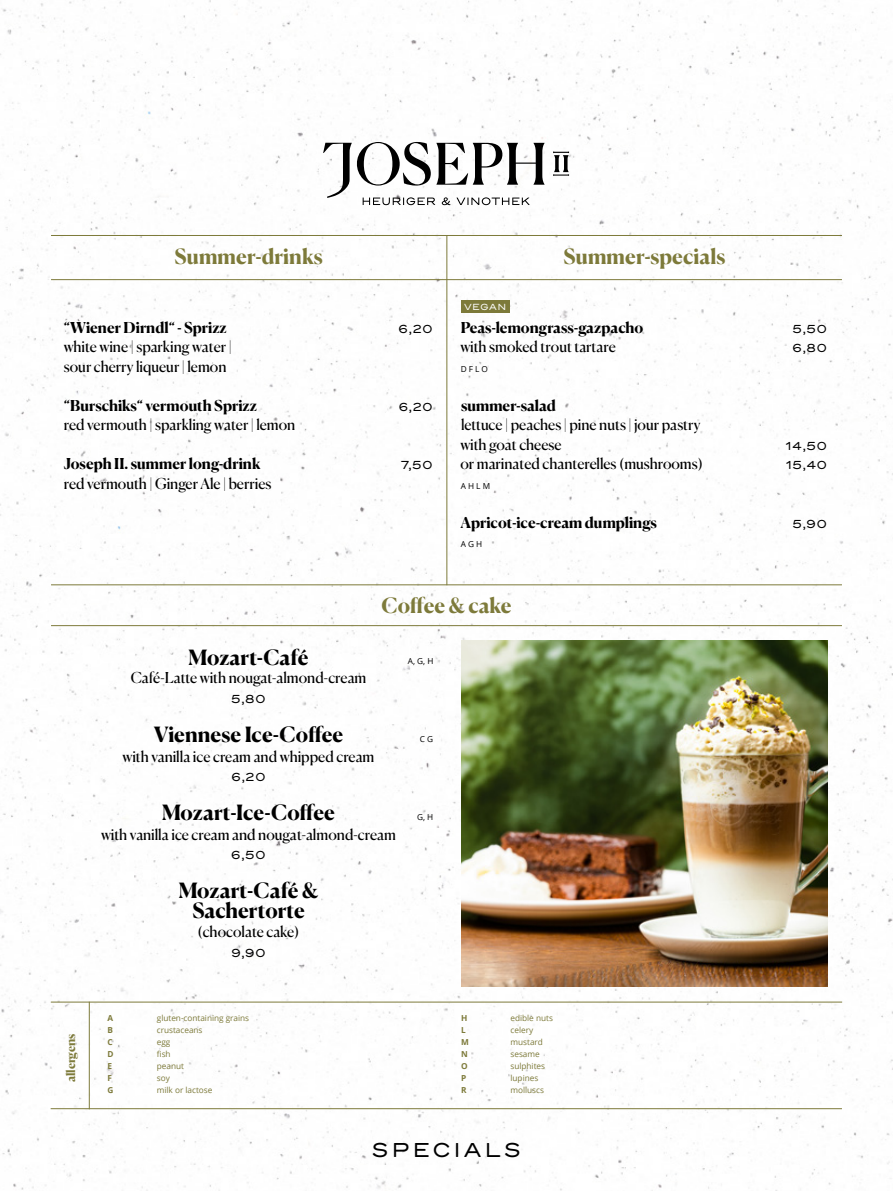
<style>
.page{position:relative;width:893px;height:1191px;background:#fff}
.page>*{position:absolute;margin:0;border:0;box-sizing:border-box;transform-origin:0 0}
.t1{font:700 21px/20px "Canela";color:#000;text-align:center}
.t2{font:700 21px "Canela";color:#7d7a3a}
.t3{font:19.5px "Trio Grotesk";letter-spacing:.12em;color:#000}
.t4{font:15px/19.5px "Canela";letter-spacing:-.005em;color:#000}
.t5{font:700 15px "Canela";color:#000}
.t6{font:700 12px "Canela";letter-spacing:-.01em;color:#7d7a3a}
.t7{font:11.25px/19.5px "Trio Grotesk";letter-spacing:.02em;color:#000}
.t8{font:8.55px "Trio Grotesk";letter-spacing:.005em;color:#fff}
.t9{font:8.25px "Open Sans";letter-spacing:-.005em;color:#7d7a3a}
.t10{font:8.25px "Open Sans";color:#000}
.t11{font:700 8.25px "Open Sans";color:#7d7a3a}
</style>
<div class="page">
<img style="left:0;top:0;width:893px;height:1191px">
<hr style="left:51px;top:1001px;width:791px;height:1px;background:#7d7a3a">
<hr style="left:51px;top:1108px;width:791px;height:1px;background:#7d7a3a">
<hr style="left:89px;top:1001px;width:1px;height:108px;background:#7d7a3a">
<svg style="left:553px;top:151px;width:16px;height:25px"></svg>
<svg style="left:323px;top:142px;width:222px;height:63px"></svg>
<hr style="left:51px;top:235px;width:791px;height:1px;background:#7d7a3a">
<hr style="left:51px;top:279px;width:791px;height:1px;background:#7d7a3a">
<hr style="left:51px;top:584px;width:791px;height:1px;background:#7d7a3a">
<hr style="left:51px;top:625px;width:791px;height:1px;background:#7d7a3a">
<hr style="left:446px;top:235px;width:1px;height:350px;background:#7d7a3a">
<div style="left:461px;top:301px;width:49px;height:12px;background:#7d7a3a"></div>
<img style="left:461px;top:641px;width:366px;height:346px">
<h1 class="t2" style="left:174px;top:240px;width:150px">Summer-drinks</h1>
<p class="t5" style="left:64px;top:315px;width:165px">“Wiener Dirndl“ - Sprizz</p>
<p class="t4" style="left:64px;top:336px;width:169px">white wine | sparking water | sour cherry liqueur | lemon</p>
<p class="t5" style="left:64px;top:393px;width:195px">“Burschiks“ vermouth Sprizz</p>
<p class="t4" style="left:64px;top:414px;width:233px">red vermouth | sparkling water | lemon</p>
<p class="t5" style="left:64px;top:452px;width:198px">Joseph II. summer long-drink</p>
<p class="t4" style="left:64px;top:472px;width:209px">red vermouth | Ginger Ale | berries</p>
<p class="t8" style="left:464px;top:301px;width:44px">VEGAN</p>
<h1 class="t2" style="left:563px;top:240px;width:164px">Summer-specials</h1>
<p class="t5" style="left:461px;top:315px;width:184px">Peas-lemongrass-gazpacho</p>
<p class="t4" style="left:460px;top:336px;width:157px">with smoked trout tartare</p>
<p class="t7" style="left:398px;top:318px;width:36px">6,20</p>
<p class="t7" style="left:792px;top:318px;width:37px">5,50<br>6,80</p>
<p class="t7" style="left:398px;top:396px;width:36px">6,20</p>
<p class="t10" style="left:461px;top:363px;width:29px">D F L O</p>
<p class="t5" style="left:461px;top:393px;width:97px">summer-salad</p>
<p class="t4" style="left:461px;top:414px;width:241px">lettuce | peaches | pine nuts | jour pastry</p>
<p class="t4" style="left:460px;top:433px;width:103px">with goat cheese</p>
<p class="t7" style="left:785px;top:435px;width:43px">14,50</p>
<p class="t4" style="left:460px;top:453px;width:244px">or marinated chanterelles (mushrooms)</p>
<p class="t7" style="left:401px;top:455px;width:34px">7,50</p>
<p class="t7" style="left:786px;top:455px;width:43px">15,40</p>
<p class="t10" style="left:461px;top:480px;width:31px">A H L M</p>
<p class="t5" style="left:461px;top:510px;width:198px">Apricot-ice-cream dumplings</p>
<p class="t10" style="left:461px;top:538px;width:23px">A G H</p>
<p class="t7" style="left:792px;top:513px;width:36px">5,90</p>
<h1 class="t1" style="left:189px;top:645px;width:121px">Mozart-Café</h1>
<p class="t4" style="left:131px;top:666px;width:237px">Café-Latte with nougat-almond-cream</p>
<p class="t7" style="left:231px;top:689px;width:36px">5,80</p>
<h1 class="t2" style="left:381px;top:589px;width:132px">Coffee &amp; cake</h1>
<p class="t10" style="left:408px;top:655px;width:27px">A, G, H</p>
<p class="t6" style="left:61px;top:1082px;width:50px;rotate:-90deg">allergens</p>
<h1 class="t1" style="left:154px;top:723px;width:191px">Viennese Ice-Coffee</h1>
<p class="t4" style="left:123px;top:745px;width:253px">with vanilla ice cream and whipped cream</p>
<h1 class="t1" style="left:162px;top:801px;width:174px">Mozart-Ice-Coffee</h1>
<p class="t4" style="left:101px;top:823px;width:296px">with vanilla ice cream and nougat-almond-cream</p>
<p class="t7" style="left:231px;top:767px;width:36px">6,20</p>
<p class="t7" style="left:231px;top:845px;width:37px">6,50</p>
<h1 class="t1" style="left:179px;top:878px;width:141px">Mozart-Café &amp;<br>Sachertorte</h1>
<p class="t4" style="left:198px;top:921px;width:103px">(chocolate cake)</p>
<p class="t7" style="left:231px;top:942px;width:36px">9,90</p>
<p class="t10" style="left:420px;top:733px;width:15px">C G</p>
<p class="t10" style="left:417px;top:811px;width:18px">G, H</p>
<p class="t11" style="left:107px;top:1012px;width:7px">A</p>
<p class="t9" style="left:157px;top:1012px;width:94px">gluten-containing grains</p>
<p class="t11" style="left:107px;top:1024px;width:7px">B</p>
<p class="t9" style="left:157px;top:1024px;width:47px">crustaceans</p>
<p class="t11" style="left:107px;top:1036px;width:7px">C</p>
<p class="t9" style="left:157px;top:1036px;width:15px">egg</p>
<p class="t11" style="left:107px;top:1048px;width:8px">D</p>
<p class="t9" style="left:157px;top:1048px;width:15px">fish</p>
<p class="t11" style="left:107px;top:1060px;width:6px">E</p>
<p class="t9" style="left:157px;top:1060px;width:29px">peanut</p>
<p class="t11" style="left:107px;top:1072px;width:6px">F</p>
<p class="t9" style="left:157px;top:1072px;width:15px">soy</p>
<p class="t11" style="left:107px;top:1084px;width:7px">G</p>
<p class="t9" style="left:157px;top:1084px;width:57px">milk or lactose</p>
<p class="t11" style="left:461px;top:1012px;width:8px">H</p>
<p class="t9" style="left:510px;top:1012px;width:44px">edible nuts</p>
<p class="t11" style="left:461px;top:1024px;width:6px">L</p>
<p class="t9" style="left:510px;top:1024px;width:24px">celery</p>
<p class="t11" style="left:461px;top:1036px;width:9px">M</p>
<p class="t9" style="left:510px;top:1036px;width:34px">mustard</p>
<p class="t11" style="left:461px;top:1048px;width:8px">N</p>
<p class="t9" style="left:510px;top:1048px;width:31px">sesame</p>
<p class="t11" style="left:461px;top:1060px;width:8px">O</p>
<p class="t9" style="left:510px;top:1060px;width:36px">sulphites</p>
<p class="t11" style="left:461px;top:1072px;width:7px">P</p>
<p class="t9" style="left:510px;top:1072px;width:29px">lupines</p>
<p class="t11" style="left:461px;top:1084px;width:7px">R</p>
<p class="t9" style="left:510px;top:1084px;width:35px">molluscs</p>
<h2 class="t3" style="left:371px;top:1137px;width:152px">SPECIALS</h2>
</div>
